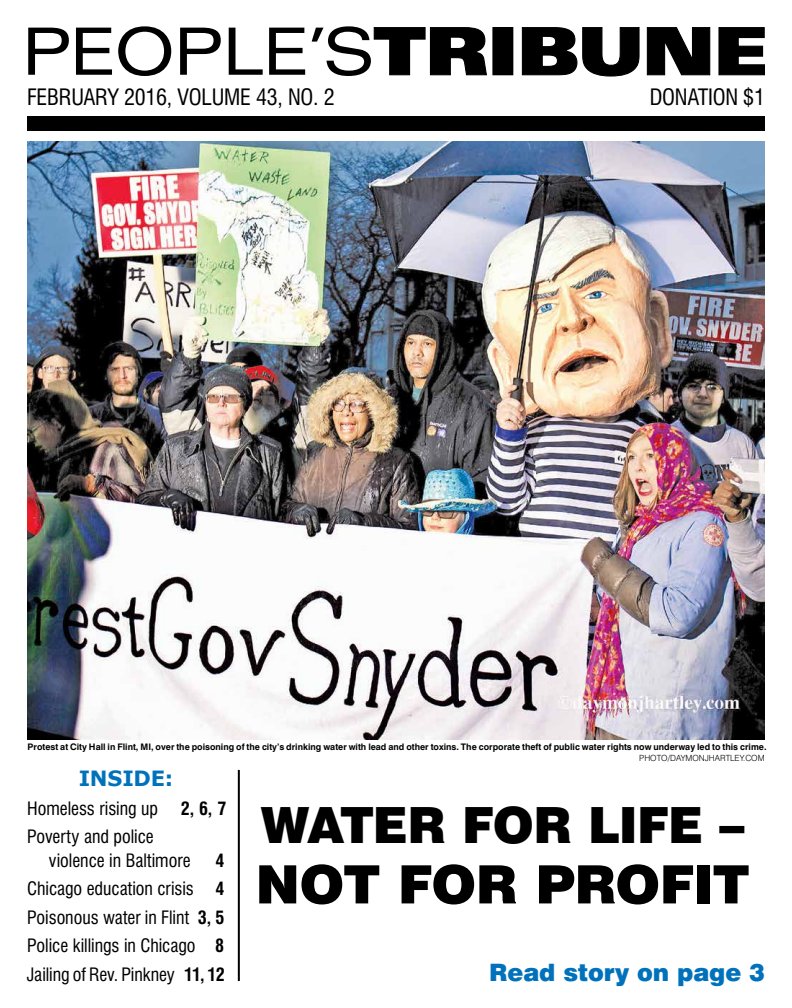
<style>
.page{position:relative;width:792px;height:1008px;background:#fff}
.page>*{position:absolute;margin:0;border:0;box-sizing:border-box;transform-origin:0 0}
.t1{font:900 53px "Swiss 721 BT";letter-spacing:-.015em;color:#000}
.t2{font:900 50px "Swiss 721 BT";letter-spacing:-.015em;color:#000}
.t3{font:900 24px "Swiss 721 BT";letter-spacing:-.005em;color:#0072bc}
.t4{font:condensed 22px "Swiss 721 BT";letter-spacing:-.01em;color:#000}
.t5{font:700 21px "Verdana";letter-spacing:-.01em;color:#0072bc}
.t6{font:condensed 18px/28.5px "Swiss 721 BT";letter-spacing:-.005em;color:#000}
.t7{font:700 condensed 18px "Swiss 721 BT";color:#000}
.t8{font:700 9px "Swiss 721 BT";color:#000}
.t9{font:300 8.5px "Swiss 721 BT";color:#000}
.s1{font-weight:700}
</style>
<div class="page">
<div style="left:27px;top:116px;width:738px;height:15px;background:#000"></div>
<svg style="left:28px;top:28px;width:41px;height:47px"></svg>
<svg style="left:76px;top:28px;width:36px;height:47px"></svg>
<svg style="left:118px;top:26px;width:53px;height:50px"></svg>
<svg style="left:180px;top:28px;width:41px;height:47px"></svg>
<svg style="left:229px;top:28px;width:34px;height:47px"></svg>
<svg style="left:269px;top:28px;width:36px;height:47px"></svg>
<svg style="left:312px;top:26px;width:175px;height:50px"></svg>
<div style="left:493px;top:28px;width:20px;height:47px;background:#000"></div>
<div style="left:492px;top:27px;width:21px;height:48px;border:1px solid #000"></div>
<svg style="left:521px;top:27px;width:119px;height:49px"></svg>
<svg style="left:646px;top:27px;width:65px;height:49px;background:#313131"></svg>
<svg style="left:718px;top:27px;width:47px;height:49px"></svg>
<hr style="left:238px;top:770px;width:2px;height:211px;background:#000">
<img style="left:27px;top:142px;width:738px;height:597px">
<h3 class="t4" style="left:27px;top:83px;width:309px">FEBRUARY 2016, VOLUME 43, NO. 2</h3>
<h3 class="t4" style="left:650px;top:83px;width:117px">DONATION $1</h3>
<p class="t8" style="left:28px;top:741px;width:740px">Protest at City Hall in Flint, MI, over the poisoning of the city’s drinking water with lead and other toxins. The corporate theft of public water rights now underway led to this crime.</p>
<p class="t9" style="left:639px;top:752px;width:127px">PHOTO/DAYMONJHARTLEY.COM</p>
<h3 class="t5" style="left:79px;top:763px;width:96px">INSIDE:</h3>
<h3 class="t6" style="left:27px;top:794px;width:132px">Homeless rising up</h3>
<h3 class="t7" style="left:181px;top:797px;width:47px">2, 6, 7</h3>
<h3 class="t6" style="left:49px;top:824px;width:143px;line-height:24px;text-indent:-22px">Poverty and police violence in Baltimore</h3>
<h3 class="t6" style="left:27px;top:846px;width:199px;text-align:justify;text-indent:189px"><span class="s1">4<br></span>Chicago education crisis <span class="s1">4<br></span>Poisonous water in Flint <span class="s1">3, 5<br></span>Police killings in Chicago <span class="s1">8<br></span>Jailing of Rev. Pinkney <span class="s1">11, 12</span></h3>
<h2 class="t2" style="left:260px;top:795px;width:486px">WATER FOR LIFE –</h2>
<h1 class="t1" style="left:256px;top:852px;width:495px">NOT FOR PROFIT</h1>
<h3 class="t3" style="left:489px;top:958px;width:277px">Read story on page 3</h3>
</div>
